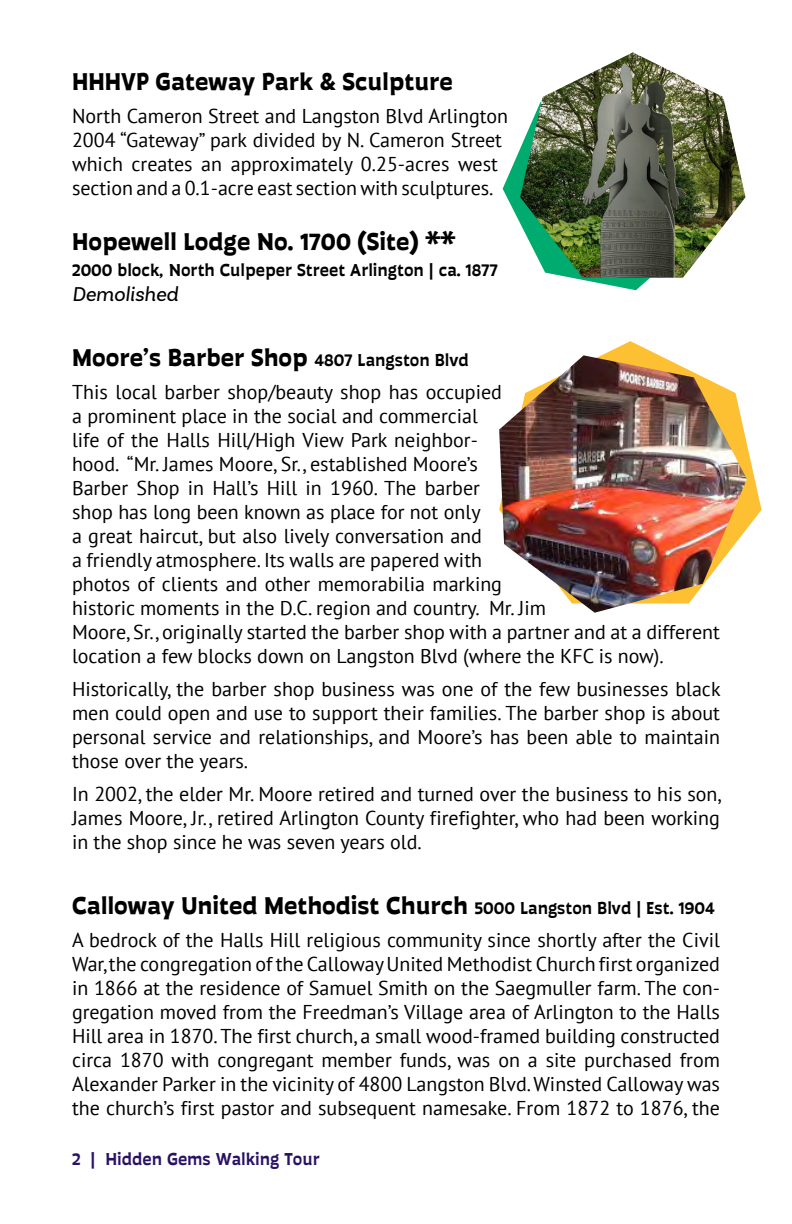
<style>
.page{position:relative;width:792px;height:1224px;background:#fff}
.page>*{position:absolute;margin:0;border:0;box-sizing:border-box;transform-origin:0 0}
.t1{font:700 25px "Auster";color:#000}
.t2{font:italic 21px "Basic Sans";color:#000}
.Body{font:20px/24px "PT Sans";color:#000;text-align:justify}
.t3{font:600 18px "Auster";color:#000}
.t4{font:600 18px "Auster";color:#291263}
.s1{font-weight:600;font-size:18px}
</style>
<div class="page">
<svg style="left:503px;top:149px;width:147px;height:141px"></svg>
<svg style="left:602px;top:341px;width:160px;height:188px"></svg>
<img style="left:520px;top:52px;width:226px;height:226px">
<img style="left:499px;top:355px;width:248px;height:258px">
<p class="t1" style="left:72px;top:66px;width:382px">HHHVP Gateway Park &amp; Sculpture</p>
<p class="Body" style="left:72px;top:103px;width:438px;text-align:left">North Cameron Street and Langston Blvd Arlington 2004 “Gateway” park divided by N. Cameron Street which creates an approximately 0.25-acres west section and a 0.1-acre east section with sculptures.</p>
<p class="t1" style="left:72px;top:227px;width:385px">Hopewell Lodge No. 1700 (Site) **</p>
<p class="t3" style="left:72px;top:260px;width:427px">2000 block, North Culpeper Street Arlington | ca. 1877</p>
<p class="t2" style="left:72px;top:282px;width:108px">Demolished</p>
<p class="t1" style="left:72px;top:343px;width:398px">Moore’s Barber Shop <span class="s1">4807 Langston Blvd</span></p>
<p class="Body" style="left:72px;top:380px;width:649px;text-align:left">This local barber shop/beauty shop has occupied<br>a prominent place in the social and commercial<br>life of the Halls Hill/High View Park neighbor-<br>hood. “Mr. James Moore, Sr., established Moore’s<br>Barber Shop in Hall’s Hill in 1960. The barber<br>shop has long been known as place for not only<br>a great haircut, but also lively conversation and<br>a friendly atmosphere. Its walls are papered with<br>photos of clients and other memorabilia marking<br>historic moments in the D.C. region and country. Mr. Jim<br>Moore, Sr., originally started the barber shop with a partner and at a different location a few blocks down on Langston Blvd (where the KFC is now).</p>
<p class="Body" style="left:72px;top:677px;width:650px">Historically, the barber shop business was one of the few businesses black men could open and use to support their families. The barber shop is about personal service and relationships, and Moore’s has been able to maintain those over the years.</p>
<p class="Body" style="left:72px;top:782px;width:651px">In 2002, the elder Mr. Moore retired and turned over the business to his son, James Moore, Jr., retired Arlington County firefighter, who had been working in the shop since he was seven years old.</p>
<p class="t1" style="left:72px;top:890px;width:645px">Calloway United Methodist Church <span class="s1">5000 Langston Blvd | Est. 1904</span></p>
<p class="Body" style="left:72px;top:927px;width:650px">A bedrock of the Halls Hill religious community since shortly after the Civil War, the congregation of the Calloway United Methodist Church first organized in 1866 at the residence of Samuel Smith on the Saegmuller farm. The con&shy;gregation moved from the Freedman’s Village area of Arlington to the Halls Hill area in 1870. The first church, a small wood-framed building constructed circa 1870 with congregant member funds, was on a site purchased from Alexander Parker in the vicinity of 4800 Langston Blvd. Winsted Calloway was the church’s first pastor and subsequent namesake. From 1872 to 1876, the</p>
<p class="t4" style="left:72px;top:1148px;width:249px">2 | Hidden Gems Walking Tour</p>
</div>
